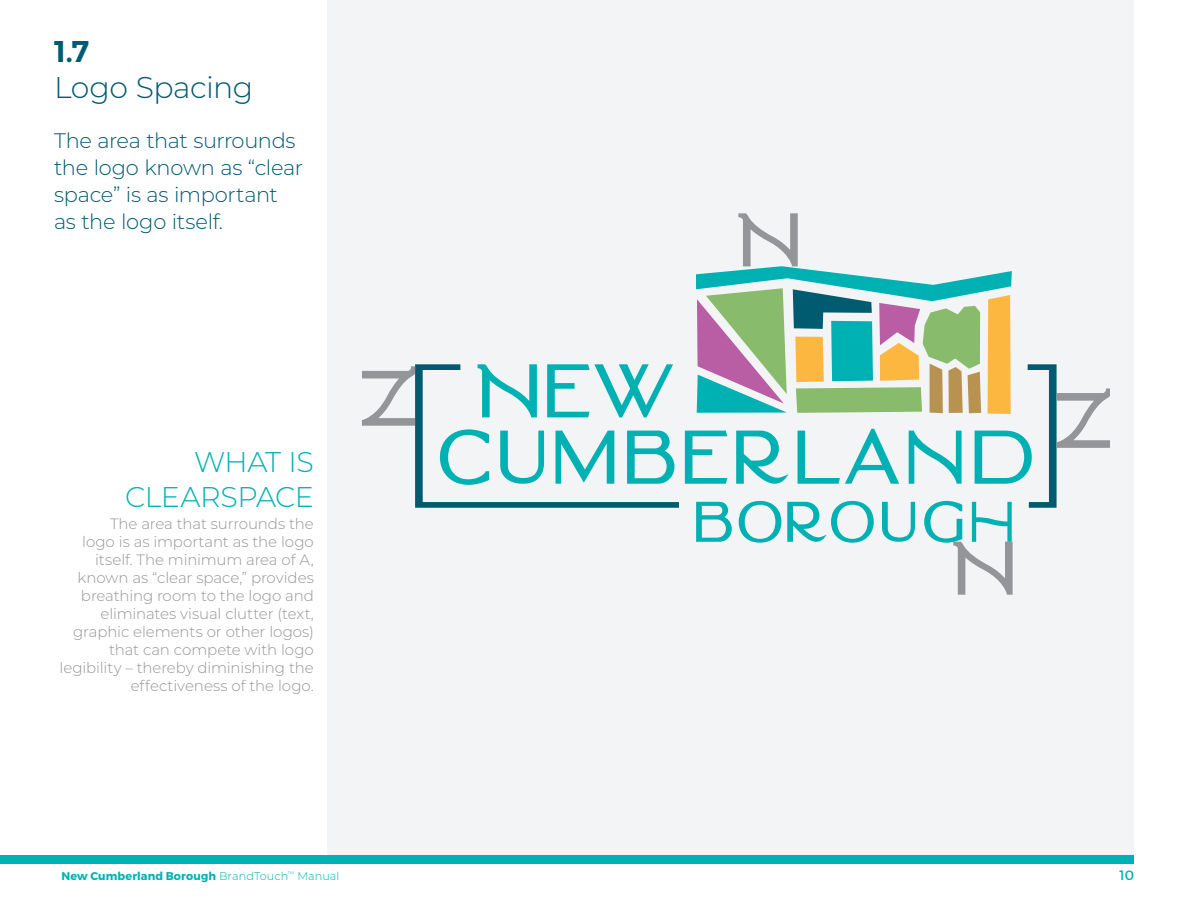
<style>
.page{position:relative;width:1188px;height:918px;background:#fff}
.page>*{position:absolute;margin:0;border:0;box-sizing:border-box;transform-origin:0 0}
.t1{font:300 30px "Montserrat";letter-spacing:-.015em;color:#005a70}
.t2{font:600 30px "Montserrat";color:#005a70}
.t3{font:300 28.5px/34.2px "Montserrat";letter-spacing:-.02em;color:#00b1b3;text-align:right}
.t4{font:300 21px/27px "Montserrat";letter-spacing:-.015em;color:#005a70}
.t5{font:300 15px/18px "Montserrat";letter-spacing:-.005em;color:#939598;text-align:right}
.t6{font:13.5px "Montserrat";color:#00b1b3}
.t7{font:700 11.25px "Montserrat";letter-spacing:.01em;color:#00b1b3}
.s1{font-weight:300}
</style>
<div class="page">
<div style="left:327px;top:0;width:807px;height:864px;background:#f3f4f5"></div>
<div style="left:0;top:855px;width:1134px;height:9px;background:#00b1b3"></div>
<svg style="left:696px;top:266px;width:316px;height:98px"></svg>
<svg style="left:696px;top:508px;width:317px;height:35px"></svg>
<svg style="left:415px;top:364px;width:642px;height:144px"></svg>
<svg style="left:738px;top:213px;width:60px;height:53px"></svg>
<svg style="left:953px;top:542px;width:60px;height:53px"></svg>
<svg style="left:1057px;top:388px;width:53px;height:60px"></svg>
<svg style="left:362px;top:366px;width:53px;height:60px"></svg>
<h1 class="t2" style="left:54px;top:32px;width:37px">1.7</h1>
<h1 class="t1" style="left:54px;top:66px;width:201px">Logo Spacing</h1>
<h3 class="t4" style="left:54px;top:127px;width:251px">The area that surrounds the logo known as “clear space” is as important as the logo itself.</h3>
<h2 class="t3" style="left:125px;top:444px;width:190px">WHAT IS<br>CLEARSPACE</h2>
<p class="t5" style="left:60px;top:514px;width:256px">The area that surrounds the<br>logo is as important as the logo itself. The minimum area of A, known as “clear space,” provides breathing room to the logo and eliminates visual clutter (text, graphic elements or other logos) that can compete with logo legibility – thereby diminishing the effectiveness of the logo.</p>
<p class="t7" style="left:62px;top:869px;width:279px">New Cumberland Borough <span class="s1">BrandTouch</span><sup>™</sup> <span class="s1">Manual</span></p>
<p class="t6" style="left:1119px;top:867px;width:16px">10</p>
</div>
